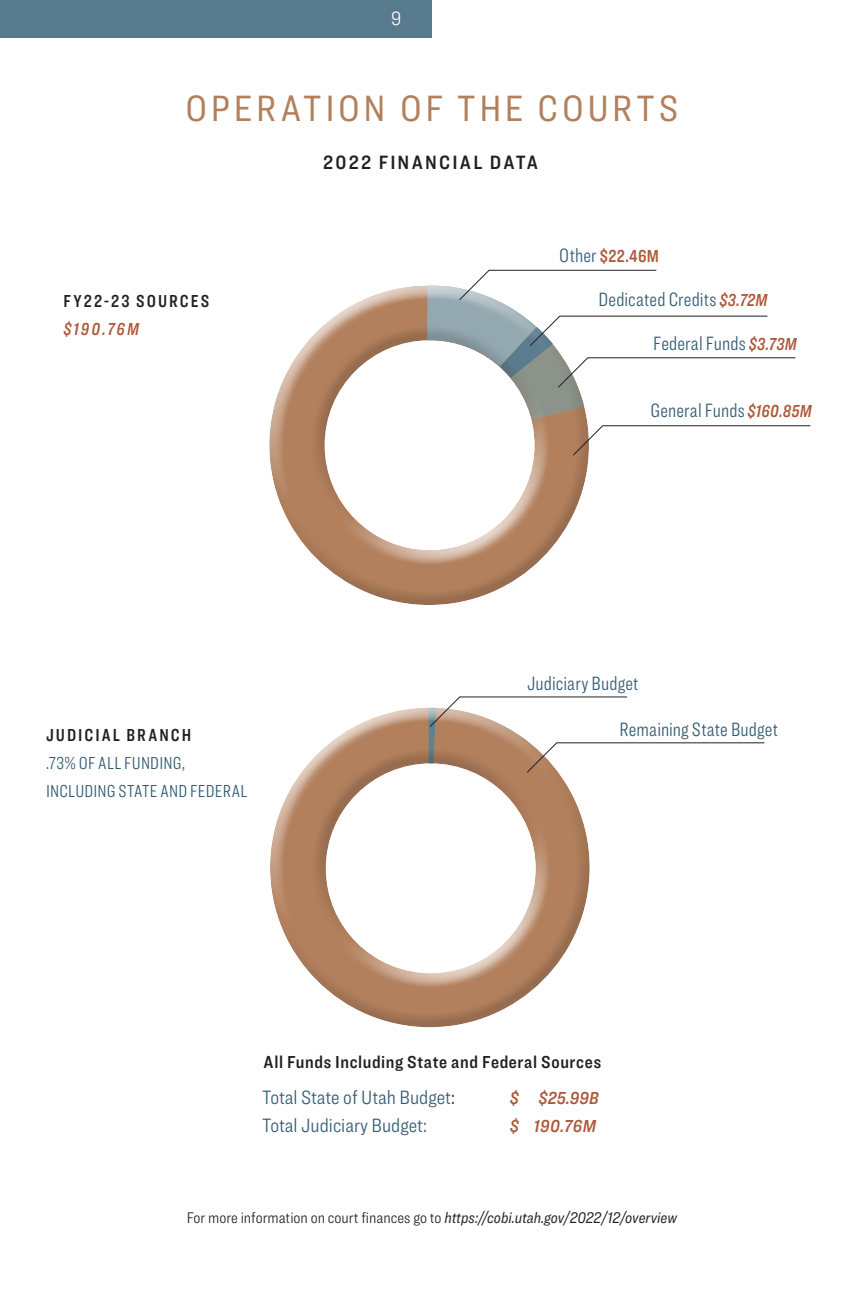
<style>
.page{position:relative;width:864px;height:1296px;background:#fff}
.page>*{position:absolute;margin:0;border:0;box-sizing:border-box;transform-origin:0 0}
.t1{font:38px "Ringside Condensed";letter-spacing:.095em;color:#b2805d}
.Paragraph_Style_2{font:300 20px "Ringside Compressed";letter-spacing:.005em;color:#2e5970}
.t2{font:300 20px "Ringside Condensed";color:#2e5970}
.t3{font:20px "Ringside Condensed Semi";letter-spacing:.11em;color:#231f20}
.t4{font:300 20px "Ringside Condensed";color:#fff}
.Paragraph_Style_2-2{font:300 18px "Ringside Compressed";letter-spacing:.01em;color:#2e5970}
.t5{font:18px "Ringside Condensed Semi";letter-spacing:.035em;color:#231f20}
.Paragraph_Style_2-3{font:18px/28px "Ringside Compressed Semi";letter-spacing:.11em;color:#231f20}
.t6{font:18px "Ringside Condensed Semi Ital";letter-spacing:.015em;color:#ad5739}
.Paragraph_Style_2-4{font:18px "Ringside Compressed Semi";color:#ad5739}
.t7{font:italic 16px "Ringside Condensed";color:#231f20}
.s1{font-family:"Ringside Compressed Semi Ital";color:#ad5739}
.s2{font-family:"Ringside Compressed";font-weight:300;font-size:20px;color:#2e5970}
.s3{font-family:"Ringside Compressed Semi Ital";font-weight:400;font-size:18px;color:#ad5739}
.s4{color:#231f20}
.s5{font-weight:300;font-style:normal}
</style>
<div class="page">
<div style="left:0;top:0;width:432px;height:38px;background:#587a8d"></div>
<div style="left:266px;top:702px;width:311px;height:286px;background:#fff;opacity:.75"></div>
<div style="left:274px;top:749px;width:316px;height:281px;background:#231f20;opacity:.17"></div>
<svg style="left:427px;top:696px;width:338px;height:77px"></svg>
<div style="left:267px;top:279px;width:309px;height:285px;background:#fff;opacity:.75"></div>
<div style="left:274px;top:326px;width:315px;height:281px;background:#231f20;opacity:.17"></div>
<svg style="left:427px;top:270px;width:369px;height:149px"></svg>
<svg style="left:572px;top:425px;width:239px;height:31px"></svg>
<p class="t4" style="left:391px;top:5px;width:12px">9</p>
<p class="t1" style="left:186px;top:82px;width:494px">OPERATION OF THE COURTS</p>
<p class="Paragraph_Style_2-3" style="left:63px;top:286px;width:147px">FY22-23 SOURCES <span class="s1">$190.76M</span></p>
<p class="t3" style="left:323px;top:148px;width:216px">2022 FINANCIAL DATA</p>
<p class="Paragraph_Style_2-4" style="left:559px;top:243px;width:101px"><span class="s2">Other</span> $22.46M</p>
<p class="Paragraph_Style_2" style="left:599px;top:287px;width:170px">Dedicated Credits <span class="s3">$3.72M</span></p>
<p class="Paragraph_Style_2" style="left:653px;top:330px;width:145px">Federal Funds <span class="s3">$3.73M</span></p>
<p class="Paragraph_Style_2" style="left:650px;top:397px;width:163px">General Funds <span class="s3">$160.85M</span></p>
<p class="Paragraph_Style_2-3" style="left:46px;top:721px;width:147px">JUDICIAL BRANCH</p>
<p class="Paragraph_Style_2-2" style="left:46px;top:751px;width:140px">.73% OF ALL FUNDING,</p>
<p class="Paragraph_Style_2-2" style="left:46px;top:779px;width:203px">INCLUDING STATE AND FEDERAL</p>
<p class="Paragraph_Style_2" style="left:527px;top:670px;width:113px">Judiciary Budget</p>
<p class="Paragraph_Style_2" style="left:620px;top:716px;width:160px">Remaining State Budget</p>
<p class="t5" style="left:264px;top:1049px;width:339px">All Funds Including State and Federal Sources</p>
<p class="t2" style="left:262px;top:1084px;width:195px">Total State of Utah Budget<span class="s4">:</span></p>
<p class="t6" style="left:510px;top:1085px;width:91px">$ $25.99B</p>
<p class="t2" style="left:262px;top:1112px;width:167px">Total Judiciary Budget:</p>
<p class="t6" style="left:510px;top:1113px;width:88px">$ 190.76M</p>
<p class="t7" style="left:187px;top:1207px;width:492px"><span class="s5">For more information on court finances go to</span> https://cobi.utah.gov/2022/12/overview</p>
</div>
